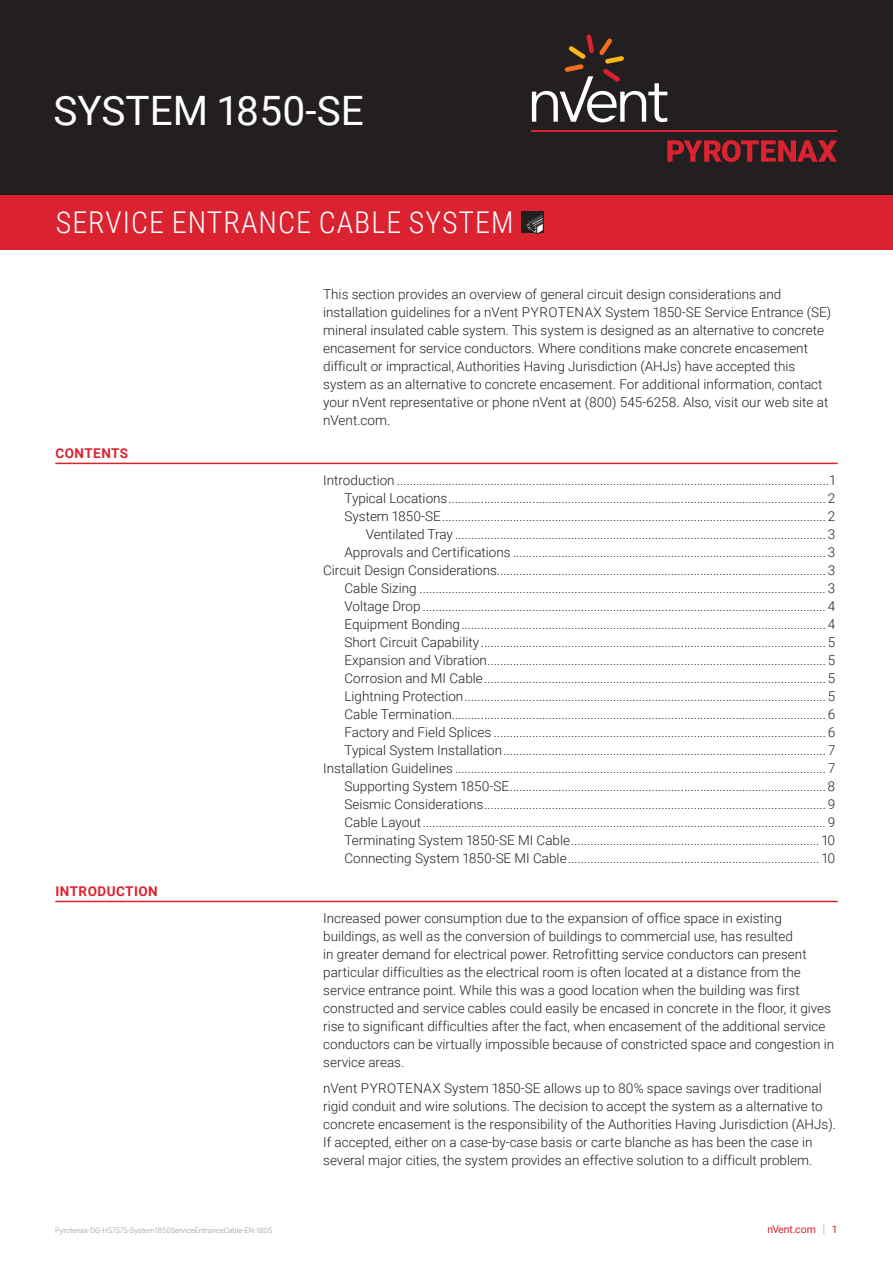
<style>
.page{position:relative;width:893px;height:1263px;background:#fff}
.page>*{position:absolute;margin:0;border:0;box-sizing:border-box;transform-origin:0 0}
.t1{font:40.5px "Roboto";color:#fff}
.t2{font:300 30px "Roboto Condensed";letter-spacing:.035em;color:#fff}
.t3{font:300 13.5px/18px "Roboto";color:#231f20}
.t4{font:700 13.5px "Roboto";letter-spacing:.035em;color:#db2230}
.t5{font:10.5px "Roboto";color:#db2230}
.t6{font:300 7.5px "Roboto";color:#8f959e}
.s1{font-weight:300;font-size:12.6px;color:#8f959e}
</style>
<div class="page">
<div style="left:0;top:0;width:893px;height:195px;background:#231f20"></div>
<div style="left:0;top:195px;width:893px;height:55px;background:#db2230"></div>
<hr style="left:55px;top:463px;width:783px;height:1px;background:#db2230">
<hr style="left:55px;top:901px;width:783px;height:1px;background:#db2230">
<div style="left:521px;top:211px;width:23px;height:22px;background:#231f20"></div>
<svg style="left:526px;top:214px;width:18px;height:19px"></svg>
<svg style="left:667px;top:140px;width:170px;height:22px"></svg>
<hr style="left:532px;top:130px;width:305px;height:2px;background:#db2230">
<svg style="left:532px;top:34px;width:135px;height:88px"></svg>
<h1 class="t1" style="left:54px;top:82px;width:312px">SYSTEM 1850-SE</h1>
<h2 class="t2" style="left:56px;top:201px;width:459px">SERVICE ENTRANCE CABLE SYSTEM</h2>
<p class="t4" style="left:56px;top:444px;width:74px">CONTENTS</p>
<p class="t4" style="left:56px;top:882px;width:104px">INTRODUCTION</p>
<p class="t6" style="left:55px;top:1225px;width:218px">Pyrotenax-DG-H57575-System1850ServiceEntranceCable-EN-1805</p>
<p class="t3" style="left:323px;top:285px;width:509px">This section provides an overview of general circuit design considerations and installation guidelines for a nVent PYROTENAX System 1850-SE Service Entrance (SE) mineral insulated cable system. This system is designed as an alternative to concrete encasement for service conductors. Where conditions make concrete encasement difficult or impractical, Authorities Having Jurisdiction (AHJs) have accepted this system as an alternative to concrete encasement. For additional information, contact your nVent representative or phone nVent at (800) 545-6258. Also, visit our web site at nVent.com.</p>
<p class="t3" style="left:323px;top:471px;width:514px;text-align:right">Introduction ......................................................................................................................................1<br>Typical Locations.....................................................................................................................2<br>System 1850-SE.......................................................................................................................2<br>Ventilated Tray ...................................................................................................................3<br>Approvals and Certifications .................................................................................................3<br>Circuit Design Considerations...................................................................................................... 3<br>Cable Sizing .............................................................................................................................. 3<br>Voltage Drop ............................................................................................................................. 4<br>Equipment Bonding.................................................................................................................4<br>Short Circuit Capability ...........................................................................................................5<br>Expansion and Vibration.........................................................................................................5<br>Corrosion and MI Cable..........................................................................................................5<br>Lightning Protection................................................................................................................5<br>Cable Termination....................................................................................................................6<br>Factory and Field Splices .......................................................................................................6<br>Typical System Installation.................................................................................................... 7<br>Installation Guidelines ................................................................................................................... 7<br>Supporting System 1850-SE..................................................................................................8<br>Seismic Considerations..........................................................................................................9<br>Cable Layout............................................................................................................................. 9<br>Terminating System 1850-SE MI Cable............................................................................. 10<br>Connecting System 1850-SE MI Cable.............................................................................. 10</p>
<p class="t3" style="left:323px;top:908px;width:513px">Increased power consumption due to the expansion of office space in existing buildings, as well as the conversion of buildings to commercial use, has resulted<br>in greater demand for electrical power. Retrofitting service conductors can present particular difficulties as the electrical room is often located at a distance from the service entrance point. While this was a good location when the building was first constructed and service cables could easily be encased in concrete in the floor, it gives rise to significant difficulties after the fact, when encasement of the additional service conductors can be virtually impossible because of constricted space and congestion in service areas.</p>
<p class="t3" style="left:323px;top:1079px;width:514px">nVent PYROTENAX System 1850-SE allows up to 80% space savings over traditional rigid conduit and wire solutions. The decision to accept the system as a alternative to concrete encasement is the responsibility of the Authorities Having Jurisdiction (AHJs).<br>If accepted, either on a case-by-case basis or carte blanche as has been the case in several major cities, the system provides an effective solution to a difficult problem.</p>
<p class="t5" style="left:767px;top:1222px;width:72px">nVent.com <span class="s1">|</span> 1</p>
</div>
